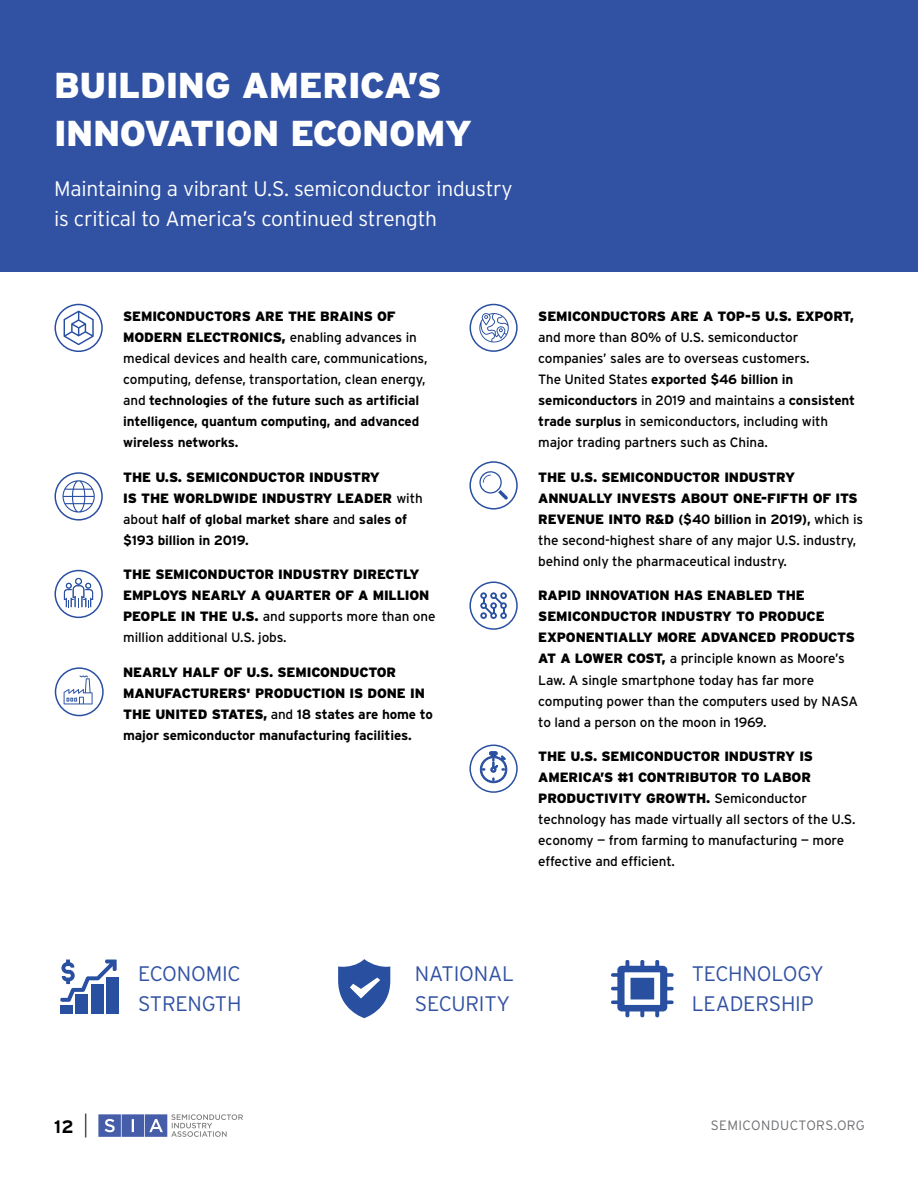
<style>
.page{position:relative;width:918px;height:1188px;background:#fff}
.page>*{position:absolute;margin:0;border:0;box-sizing:border-box;transform-origin:0 0}
.t1{font:900 36px/48px "Interstate";letter-spacing:-.01em;color:#fff}
.t2{font:300 21px/30px "Interstate";letter-spacing:-.01em;color:#fff}
.t3{font:300 21px/30px "Interstate";letter-spacing:-.01em;color:#3151a3}
.t4{font:700 18px "Interstate";color:#000}
.t5{font:13.5px/21px "Interstate";letter-spacing:-.01em;color:#000}
.t6{font:900 13.5px/21px "Interstate";letter-spacing:-.01em;color:#000}
.t7{font:300 13.5px "Interstate";letter-spacing:.03em;color:#6d6e71}
.s1{font-weight:900}
.s2{font-weight:700}
.s3{font-weight:400}
.s4{font-weight:300;font-size:24.3px}
</style>
<div class="page">
<svg style="left:98px;top:1114px;width:145px;height:23px"></svg>
<div style="left:0;top:0;width:918px;height:271px;background:#3151a3"></div>
<div style="left:828px;top:137px;width:15px;height:15px;border:3px solid #3151a3;border-radius:50%"></div>
<div style="left:60px;top:1005px;width:12px;height:9px;background:#294fa1"></div>
<div style="left:76px;top:995px;width:12px;height:19px;background:#294fa1"></div>
<div style="left:91px;top:984px;width:12px;height:30px;background:#294fa1"></div>
<div style="left:107px;top:978px;width:12px;height:36px;background:#294fa1"></div>
<svg style="left:60px;top:960px;width:57px;height:42px"></svg>
<svg style="left:338px;top:959px;width:52px;height:59px"></svg>
<svg style="left:611px;top:960px;width:63px;height:58px"></svg>
<div style="left:631px;top:978px;width:23px;height:21px;background:#294fa1"></div>
<div style="left:55px;top:667px;width:49px;height:49px;border:2px solid #294fa1;border-radius:50%"></div>
<svg style="left:64px;top:675px;width:29px;height:29px"></svg>
<div style="left:470px;top:304px;width:48px;height:48px;border:2px solid #294fa1;border-radius:50%"></div>
<svg style="left:477px;top:313px;width:32px;height:32px"></svg>
<div style="left:55px;top:570px;width:48px;height:48px;border:2px solid #294fa1;border-radius:50%"></div>
<svg style="left:64px;top:578px;width:29px;height:29px"></svg>
<div style="left:55px;top:472px;width:48px;height:49px;border:2px solid #294fa1;border-radius:50%"></div>
<svg style="left:62px;top:480px;width:33px;height:33px"></svg>
<div style="left:55px;top:304px;width:48px;height:48px;border:2px solid #294fa1;border-radius:50%"></div>
<svg style="left:64px;top:311px;width:30px;height:34px"></svg>
<div style="left:469px;top:461px;width:49px;height:49px;border:2px solid #294fa1;border-radius:50%"></div>
<svg style="left:479px;top:471px;width:29px;height:29px"></svg>
<div style="left:469px;top:582px;width:49px;height:48px;border:2px solid #294fa1;border-radius:50%"></div>
<svg style="left:480px;top:592px;width:27px;height:27px"></svg>
<div style="left:469px;top:745px;width:49px;height:48px;border:2px solid #294fa1;border-radius:50%"></div>
<svg style="left:480px;top:751px;width:27px;height:32px"></svg>
<h1 class="t1" style="left:54px;top:61px;width:420px">BUILDING AMERICA’S<br>INNOVATION ECONOMY</h1>
<h2 class="t2" style="left:54px;top:174px;width:460px">Maintaining a vibrant U.S. semiconductor industry is critical to America’s continued strength</h2>
<p class="t5" style="left:123px;top:306px;width:306px"><span class="s1">SEMICONDUCTORS ARE THE BRAINS OF MODERN ELECTRONICS,</span> enabling advances in medical devices and health care, communications, computing, defense, transportation, clean energy, and <span class="s2">technologies of the future such as artificial intelligence, quantum computing, and advanced wireless networks.</span></p>
<p class="t6" style="left:123px;top:466px;width:301px">THE U.S. SEMICONDUCTOR INDUSTRY<br>IS THE WORLDWIDE INDUSTRY LEADER <span class="s3">with about</span> <span class="s2">half of global market share</span> <span class="s3">and</span> <span class="s2">sales of $193 billion in 2019.</span></p>
<p class="t6" style="left:123px;top:564px;width:314px">THE SEMICONDUCTOR INDUSTRY DIRECTLY EMPLOYS NEARLY A QUARTER OF A MILLION PEOPLE IN THE U.S. <span class="s3">and supports more than one million additional U.S. jobs.</span></p>
<p class="t6" style="left:123px;top:662px;width:311px">NEARLY HALF OF U.S. SEMICONDUCTOR MANUFACTURERS' PRODUCTION IS DONE IN THE UNITED STATES, <span class="s3">and</span> <span class="s2">18 states are home to major semiconductor manufacturing facilities.</span></p>
<p class="t6" style="left:538px;top:306px;width:317px">SEMICONDUCTORS ARE A TOP-5 U.S. EXPORT,</p>
<p class="t5" style="left:538px;top:327px;width:318px">and more than 80% of U.S. semiconductor companies’ sales are to overseas customers.<br>The United States <span class="s2">exported $46 billion in semiconductors</span> in 2019 and maintains a <span class="s2">consistent trade surplus</span> in semiconductors, including with major trading partners such as China.</p>
<p class="t5" style="left:538px;top:467px;width:326px"><span class="s1">THE U.S. SEMICONDUCTOR INDUSTRY ANNUALLY INVESTS ABOUT ONE-FIFTH OF ITS REVENUE INTO R&amp;D</span> <span class="s2">($40 billion in 2019),</span> which is the second-highest share of any major U.S. industry, behind only the pharmaceutical industry.</p>
<p class="t5" style="left:538px;top:585px;width:321px"><span class="s1">RAPID INNOVATION HAS ENABLED THE SEMICONDUCTOR INDUSTRY TO PRODUCE EXPONENTIALLY MORE ADVANCED PRODUCTS AT A LOWER COST,</span> a principle known as Moore’s Law. A single smartphone today has far more computing power than the computers used by NASA to land a person on the moon in 1969.</p>
<p class="t5" style="left:538px;top:746px;width:319px"><span class="s1">THE U.S. SEMICONDUCTOR INDUSTRY IS AMERICA’S #1 CONTRIBUTOR TO LABOR PRODUCTIVITY GROWTH.</span> Semiconductor technology has made virtually all sectors of the U.S. economy — from farming to manufacturing — more effective and efficient.</p>
<h2 class="t3" style="left:138px;top:959px;width:105px">ECONOMIC<br>STRENGTH</h2>
<h2 class="t3" style="left:415px;top:959px;width:101px">NATIONAL<br>SECURITY</h2>
<h2 class="t3" style="left:692px;top:959px;width:134px">TECHNOLOGY<br>LEADERSHIP</h2>
<h3 class="t4" style="left:54px;top:1116px;width:36px">12 <span class="s4">|</span></h3>
<p class="t7" style="left:711px;top:1117px;width:156px">SEMICONDUCTORS.ORG</p>
</div>
